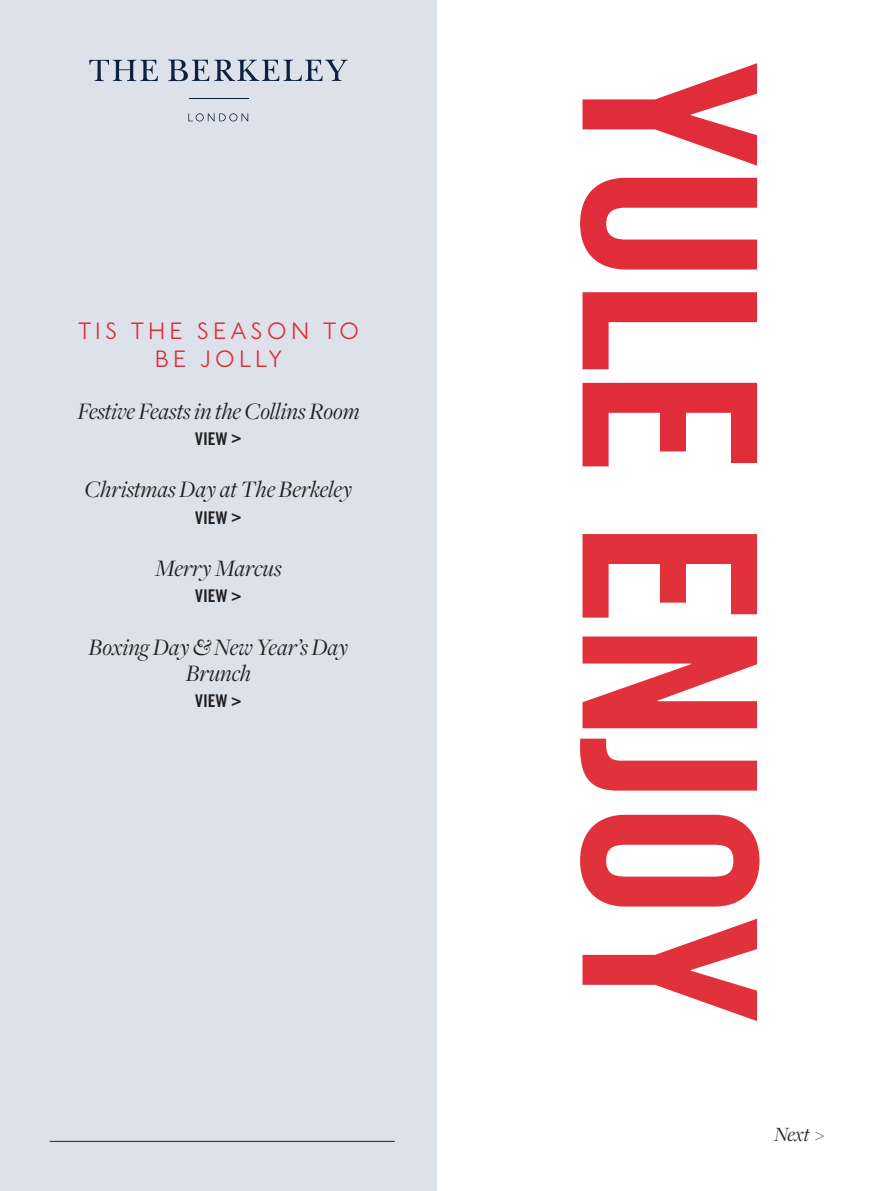
<style>
.page{position:relative;width:874px;height:1191px;background:#fff}
.page>*{position:absolute;margin:0;border:0;box-sizing:border-box;transform-origin:0 0}
.t1{font:241.5px "Trade Gothic Bold Cond Twenty";letter-spacing:-.02em;color:#e1323b}
.t2{font:italic 24.5px/26.2px "Freight Display";color:#231f20;text-align:center}
.t3{font:300 24.5px/28px "Johnston ITC Std";letter-spacing:.17em;color:#de2c38;text-align:center}
.t4{font:italic 21px "Freight Display";color:#231f20}
.t5{font:17.5px "Trade Gothic Bold Cond Twenty";color:#231f20}
.s1{color:#e02d39}
</style>
<div class="page">
<div style="left:0;top:0;width:437px;height:1191px;background:#dce1ea"></div>
<svg style="left:168px;top:60px;width:179px;height:21px"></svg>
<svg style="left:89px;top:60px;width:69px;height:21px"></svg>
<hr style="left:188px;top:98px;width:60px;height:1px;background:#0b213f">
<svg style="left:188px;top:113px;width:60px;height:8px"></svg>
<hr style="left:50px;top:1141px;width:344px;height:1px;background:#231f20">
<p class="t3" style="left:78px;top:317px;width:283px">TIS THE SEASON TO<br>BE JOLLY</p>
<p class="t2" style="left:77px;top:398px;width:283px">Festive Feasts in the Collins Room</p>
<p class="t5" style="left:195px;top:428px;width:48px">VIEW &gt;</p>
<p class="t2" style="left:85px;top:477px;width:269px">Christmas Day at The Berkeley</p>
<p class="t5" style="left:195px;top:506px;width:48px">VIEW &gt;</p>
<p class="t2" style="left:155px;top:556px;width:128px">Merry Marcus</p>
<p class="t5" style="left:195px;top:585px;width:48px">VIEW &gt;</p>
<p class="t2" style="left:88px;top:634px;width:261px">Boxing Day &amp; New Year’s Day<br>Brunch</p>
<p class="t5" style="left:195px;top:690px;width:48px">VIEW &gt;</p>
<p class="t1" style="left:815px;top:61px;width:964px;rotate:90deg"><span class="s1">YULE</span> ENJOY</p>
<p class="t4" style="left:773px;top:1123px;width:52px">Next &gt;</p>
</div>
